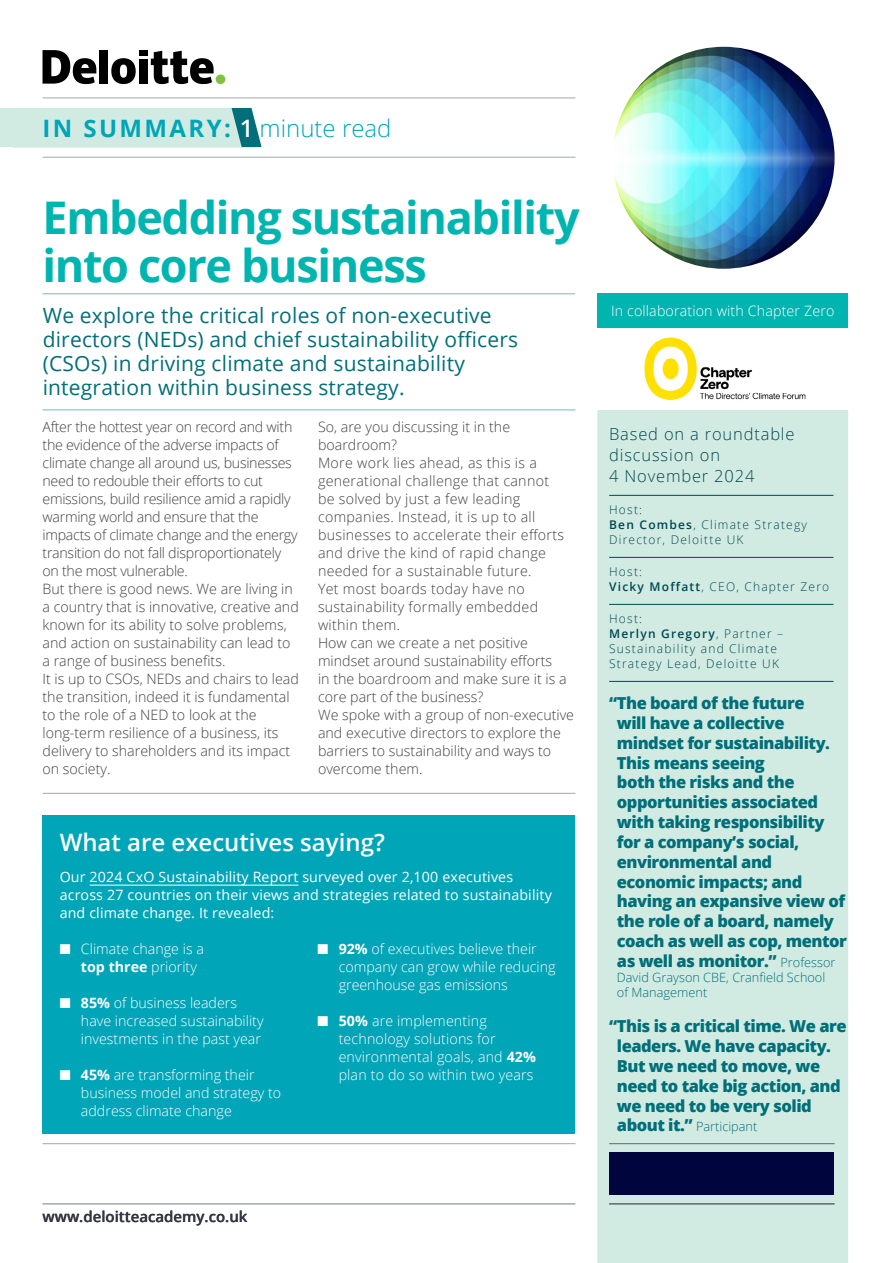
<style>
.page{position:relative;width:893px;height:1263px;background:#fff}
.page>*{position:absolute;margin:0;border:0;box-sizing:border-box;transform-origin:0 0}
.Main_headline{font:700 45px/48px "Open Sans";letter-spacing:-.03em;color:#00b5af}
.Heading_16pt{font:600 24px "Open Sans";color:#fff}
.t1{font:700 24px "Open Sans";letter-spacing:.1em;color:#00a5b8}
.GREENSTANDFIRST{font:21px/24px "Open Sans";letter-spacing:.01em;color:#006f79}
.t2{font:800 16.5px/19.8px "Open Sans";letter-spacing:-.03em;color:#006f79}
.SPEAKER__RULES{font:300 16.5px/21px "Open Sans";letter-spacing:.05em;color:#004751}
.t3{font:600 15px "Open Sans";color:#343741}
._9_5_12{font:300 14.25px/18px "Open Sans";color:#414042}
.t4{font:300 14.25px/18px "Open Sans";color:#fff}
._9_5_12-2{font:300 14.25px/18px "Open Sans";letter-spacing:-.02em;color:#414042}
._9_5_12-3{font:300 14.25px/18px "Open Sans";letter-spacing:.02em;color:#414042}
._9_5_12-4{font:14.25px/18px "Open Sans";letter-spacing:.01em;color:#fff}
.t5{font:300 12.75px/15.3px "Open Sans";color:#006f79}
.SPEAKER__RULES_NESTED{font:300 12px/15px "Open Sans";letter-spacing:.1em;color:#004751}
.s1{font-weight:600;color:#fff}
.s2{font-weight:300}
.s3{font-weight:700}
.s4{font-weight:600}
.s5{font-weight:300;font-size:12.75px}
.s6{font-weight:800;font-size:16.5px}
</style>
<div class="page">
<div style="left:597px;top:410px;width:251px;height:853px;background:#d2ebe2"></div>
<hr style="left:609px;top:495px;width:224px;height:1px;background:#004751">
<hr style="left:609px;top:557px;width:224px;height:1px;background:#004751">
<hr style="left:609px;top:604px;width:224px;height:1px;background:#004751">
<hr style="left:609px;top:681px;width:224px;height:1px;background:#004751">
<svg style="left:0;top:108px;width:262px;height:40px;background:#c3e2db"></svg>
<hr style="left:43px;top:98px;width:532px;height:1px;background:#a3a7a9">
<hr style="left:43px;top:157px;width:532px;height:1px;background:#a3a7a9">
<div style="left:139px;top:59px;width:8px;height:25px;background:#000"></div>
<div style="left:216px;top:74px;width:9px;height:10px;background:#80c342;border-radius:50%"></div>
<div style="left:100px;top:50px;width:8px;height:34px;background:#000"></div>
<svg style="left:111px;top:58px;width:25px;height:26px"></svg>
<div style="left:139px;top:50px;width:8px;height:6px;background:#000"></div>
<svg style="left:151px;top:51px;width:63px;height:33px"></svg>
<svg style="left:43px;top:50px;width:53px;height:34px"></svg>
<hr style="left:43px;top:293px;width:532px;height:1px;background:#65c5b4">
<hr style="left:43px;top:409px;width:532px;height:1px;background:#65c5b4">
<img style="left:613px;top:47px;width:222px;height:222px;border-radius:111px">
<img style="left:644px;top:337px;width:162px;height:64px">
<div style="left:597px;top:293px;width:251px;height:35px;background:#00b5af"></div>
<div style="left:609px;top:1152px;width:225px;height:43px;background:#00053e"></div>
<hr style="left:43px;top:1143px;width:532px;height:1px;background:#a3a7a9">
<hr style="left:43px;top:793px;width:532px;height:1px;background:#a3a7a9">
<hr style="left:609px;top:1143px;width:225px;height:1px;background:#5f636a">
<hr style="left:43px;top:1203px;width:532px;height:1px;background:#a3a7a9">
<hr style="left:609px;top:1203px;width:225px;height:1px;background:#5f636a">
<div style="left:43px;top:815px;width:532px;height:318px;background:#00a5b8"></div>
<hr style="left:90px;top:885px;width:208px;height:1px;background:#fff">
<p class="t1" style="left:43px;top:111px;width:351px">IN SUMMARY: <span class="s1">1</span> <span class="s2">minute read</span></p>
<p class="Main_headline" style="left:43px;top:193px;width:539px">Embedding sustainability into core business</p>
<p class="GREENSTANDFIRST" style="left:43px;top:303px;width:477px">We explore the critical roles of non-executive directors (NEDs) and chief sustainability officers (CSOs) in driving climate and sustainability integration within business strategy.</p>
<p class="_9_5_12-2" style="left:43px;top:417px;width:257px">After the hottest year on record and with the evidence of the adverse impacts of climate change all around us, businesses need to redouble their efforts to cut emissions, build resilience amid a rapidly warming world and ensure that the impacts of climate change and the energy transition do not fall disproportionately on the most vulnerable.</p>
<p class="_9_5_12" style="left:43px;top:579px;width:258px">But there is good news. We are living in a country that is innovative, creative and known for its ability to solve problems, and action on sustainability can lead to a range of business benefits.</p>
<p class="_9_5_12" style="left:43px;top:669px;width:258px">It is up to CSOs, NEDs and chairs to lead the transition, indeed it is fundamental to the role of a NED to look at the long-term resilience of a business, its delivery to shareholders and its impact on society.</p>
<p class="_9_5_12" style="left:318px;top:417px;width:194px">So, are you discussing it in the boardroom?</p>
<p class="_9_5_12-3" style="left:318px;top:453px;width:248px">More work lies ahead, as this is a generational challenge that cannot be solved by just a few leading companies. Instead, it is up to all businesses to accelerate their efforts and drive the kind of rapid change needed for a sustainable future.<br>Yet most boards today have no sustainability formally embedded within them.</p>
<p class="_9_5_12" style="left:318px;top:633px;width:250px">How can we create a net positive mindset around sustainability efforts in the boardroom and make sure it is a core part of the business?</p>
<p class="_9_5_12" style="left:318px;top:705px;width:258px">We spoke with a group of non-executive and executive directors to explore the barriers to sustainability and ways to overcome them.</p>
<p class="Heading_16pt" style="left:60px;top:826px;width:327px">What are executives saying?</p>
<p class="_9_5_12-4" style="left:60px;top:867px;width:494px">Our 2024 CxO Sustainability Report surveyed over 2,100 executives across 27 countries on their views and strategies related to sustainability and climate change. It revealed:</p>
<p class="t4" style="left:81px;top:939px;width:124px;text-indent:-21px">■ Climate change is a <span class="s3">top three</span> priority</p>
<p class="t4" style="left:81px;top:993px;width:184px;text-indent:-21px">■ <span class="s3">85%</span> of business leaders have increased sustainability investments in the past year</p>
<p class="t4" style="left:81px;top:1065px;width:202px;text-indent:-21px">■ <span class="s3">45%</span> are transforming their business model and strategy to address climate change</p>
<p class="t4" style="left:339px;top:939px;width:218px;text-indent:-21px">■ <span class="s3">92%</span> of executives believe their company can grow while reducing greenhouse gas emissions</p>
<p class="t4" style="left:339px;top:1011px;width:199px;text-indent:-21px">■ <span class="s3">50%</span> are implementing technology solutions for environmental goals, and <span class="s3">42% </span>plan to do so within two years</p>
<p class="t4" style="left:611px;top:302px;width:225px">In collaboration with Chapter Zero</p>
<p class="SPEAKER__RULES" style="left:609px;top:423px;width:187px">Based on a roundtable discussion on<br>4 November 2024</p>
<p class="SPEAKER__RULES_NESTED" style="left:609px;top:502px;width:199px">Host:<br><span class="s4">Ben Combes</span>, Climate Strategy<br>Director, Deloitte UK</p>
<p class="SPEAKER__RULES_NESTED" style="left:609px;top:564px;width:222px">Host:<br><span class="s4">Vicky Moffatt</span>, CEO, Chapter Zero</p>
<p class="SPEAKER__RULES_NESTED" style="left:609px;top:611px;width:176px">Host:<br><span class="s4">Merlyn Gregory</span>, Partner –<br>Sustainability and Climate<br>Strategy Lead, Deloitte UK</p>
<p class="t2" style="left:617px;top:692px;width:232px;text-indent:-8px">“The board of the future<br>will have a collective mindset for sustainability.<br>This means seeing<br>both the risks and the opportunities associated with taking responsibility for a company’s social, environmental and economic impacts; and having an expansive view of the role of a board, namely coach as well as cop, mentor as well as monitor.” <span class="s5">Professor</span></p>
<p class="t5" style="left:617px;top:969px;width:210px">David Grayson CBE, Cranfield School of Management</p>
<p class="t2" style="left:617px;top:1016px;width:231px;text-indent:-8px">“This is a critical time. We are leaders. We have capacity.<br>But we need to move, we need to take big action, and we need to be very solid</p>
<p class="t5" style="left:617px;top:1119px;width:142px"><span class="s6">about it.”</span> Participant</p>
<p class="t3" style="left:43px;top:1206px;width:206px">www.deloitteacademy.co.uk</p>
</div>
